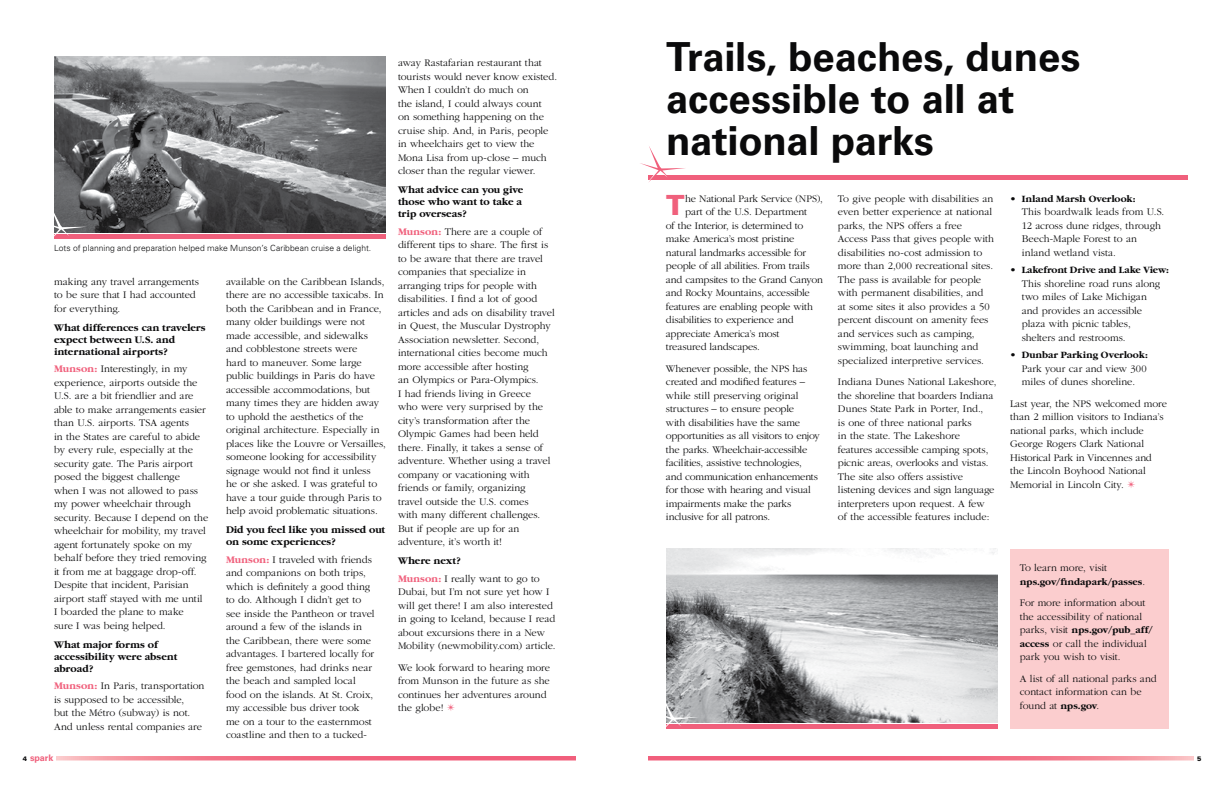
<style>
.page{position:relative;width:1224px;height:792px;background:#fff}
.page>*{position:absolute;margin:0;border:0;box-sizing:border-box;transform-origin:0 0}
.t1{font:700 40px/42px "Univers";letter-spacing:-.005em;color:#0a0a0b}
.t2{font:900 27.8px "Univers";color:#f0607c}
.t3{font:300 10.5px/13.5px "Garamond";letter-spacing:-.005em;color:#0a0a0b}
.t4{font:700 10.5px/12px "Garamond";color:#0a0a0b}
.t5{font:700 10px "Garamond";color:#0a0a0b}
.t6{font:700 9px "Univers";letter-spacing:-.005em;color:#f0607c}
.t7{font:300 8.5px "Univers";letter-spacing:.01em;color:#0a0a0b}
.t8{font:900 6.5px "Univers";color:#0a0a0b}
.s1{font-weight:700;color:#f0607c}
.s2{font-weight:700}
.s3{color:#f0607c}
.s4{font-weight:300;font-size:10.5px}
.s5{font-weight:700;font-size:10px}
.s6{font-weight:900;font-size:6.5px;color:#0a0a0b}
</style>
<div class="page">
<img style="left:54px;top:56px;width:332px;height:176px">
<div style="left:54px;top:234px;width:332px;height:5px;background:#f0607c"></div>
<svg style="left:54px;top:204px;width:33px;height:33px"></svg>
<img style="left:666px;top:548px;width:332px;height:174px">
<div style="left:666px;top:724px;width:332px;height:5px;background:#f0607c"></div>
<svg style="left:666px;top:695px;width:33px;height:32px"></svg>
<div style="left:1010px;top:549px;width:159px;height:180px;background:#fbcdce"></div>
<div style="left:648px;top:175px;width:540px;height:5px;background:#f0607c"></div>
<svg style="left:640px;top:146px;width:45px;height:36px"></svg>
<svg style="left:56px;top:756px;width:520px;height:4px;background:#f27288"></svg>
<svg style="left:648px;top:756px;width:546px;height:4px;background:#f27187"></svg>
<p class="t7" style="left:54px;top:243px;width:319px">Lots of planning and preparation helped make M unson’s Caribbean cruise a delight.</p>
<p class="t3" style="left:54px;top:275px;width:147px">making any travel arrangements to be sure that I had accounted for everything.</p>
<p class="t4" style="left:54px;top:322px;width:153px">What differences can travelers expect between U.S. and international airports?</p>
<p class="t3" style="left:54px;top:362px;width:156px"><span class="s1">Munson:</span> Interestingly, in my experience, airports outside the<br>U.S. are a bit friendlier and are able to make arrangements easier than U.S. airports. TSA agents<br>in the States are careful to abide by every rule, especially at the security gate. The Paris airport posed the biggest challenge<br>when I was not allowed to pass my power wheelchair through security. Because I depend on the wheelchair for mobility, my travel agent fortunately spoke on my behalf before they tried removing it from me at baggage drop-off.<br>Despite that incident, Parisian airport staff stayed with me until<br>I boarded the plane to make<br>sure I was being helped.</p>
<p class="t4" style="left:54px;top:639px;width:125px">What major forms of accessibility were absent abroad?</p>
<p class="t3" style="left:54px;top:679px;width:152px"><span class="s1">Munson:</span> In Paris, transportation is supposed to be accessible,<br>but the Métro (subway) is not.<br>And unless rental companies are</p>
<p class="t3" style="left:226px;top:275px;width:161px">available on the Caribbean Islands, there are no accessible taxicabs. In both the Caribbean and in France, many older buildings were not made accessible, and sidewalks and cobblestone streets were<br>hard to maneuver. Some large public buildings in Paris do have accessible accommodations, but many times they are hidden away to uphold the aesthetics of the original architecture. Especially in places like the Louvre or Versailles, someone looking for accessibility signage would not find it unless<br>he or she asked. I was grateful to have a tour guide through Paris to help avoid problematic situations.</p>
<p class="t4" style="left:226px;top:524px;width:161px">Did you feel like you missed out on some experiences?</p>
<p class="t3" style="left:226px;top:553px;width:150px"><span class="s1">Munson:</span> I traveled with friends and companions on both trips, which is definitely a good thing to do. Although I didn’t get to see inside the Pantheon or travel around a few of the islands in the Caribbean, there were some advantages. I bartered locally for free gemstones, had drinks near the beach and sampled local food on the islands. At St. Croix, my accessible bus driver took me on a tour to the easternmost coastline and then to a tucked-</p>
<p class="t3" style="left:398px;top:56px;width:161px">away Rastafarian restaurant that tourists would never know existed.<br>When I couldn’t do much on<br>the island, I could always count<br>on something happening on the cruise ship. And, in Paris, people in wheelchairs get to view the<br>Mona Lisa from up-close – much closer than the regular viewer.</p>
<p class="t4" style="left:398px;top:184px;width:127px">What advice can you give those who want to take a trip overseas?</p>
<p class="t3" style="left:398px;top:225px;width:158px"><span class="s1">Munson:</span> There are a couple of different tips to share. The first is to be aware that there are travel companies that specialize in arranging trips for people with disabilities. I find a lot of good articles and ads on disability travel in Quest, the Muscular Dystrophy<br>Association newsletter. Second, international cities become much more accessible after hosting<br>an Olympics or Para-Olympics.<br>I had friends living in Greece<br>who were very surprised by the city’s transformation after the<br>Olympic Games had been held there. Finally, it takes a sense of adventure. Whether using a travel company or vacationing with friends or family, organizing<br>travel outside the U.S. comes<br>with many different challenges.<br>But if people are up for an adventure, it’s worth it!</p>
<p class="t3" style="left:398px;top:552px;width:143px;line-height:17.5px"><span class="s2">Where next?<br></span><span class="s1">Munson:</span> I really want to go to</p>
<p class="t3" style="left:398px;top:585px;width:159px">Dubai, but I’m not sure yet how I will get there! I am also interested in going to Iceland, because I read about excursions there in a New Mobility (newmobility.com) article.</p>
<p class="t3" style="left:398px;top:661px;width:154px">We look forward to hearing more from Munson in the future as she continues her adventures around the globe! <span class="s3">✴</span></p>
<h1 class="t1" style="left:666px;top:36px;width:416px">Trails, beaches, dunes accessible to all at national parks</h1>
<h2 class="t2" style="left:666px;top:188px;width:20px">T</h2>
<p class="t3" style="left:685px;top:192px;width:139px">he National Park Service (NPS),</p>
<p class="t3" style="left:838px;top:192px;width:158px">To give people with disabilities an even better experience at national parks, the NPS offers a free Access Pass that gives people with disabilities no-cost admission to more than 2,000 recreational sites.<br>The pass is available for people with permanent disabilities, and<br>at some sites it also provides a 50 percent discount on amenity fees and services such as camping, swimming, boat launching and specialized interpretive services.</p>
<p class="t3" style="left:838px;top:376px;width:160px">Indiana Dunes National Lakeshore, the shoreline that boarders Indiana Dunes State Park in Porter, Ind.,<br>is one of three national parks<br>in the state. The Lakeshore features accessible camping spots, picnic areas, overlooks and vistas.<br>The site also offers assistive listening devices and sign language interpreters upon request. A few<br>of the accessible features include:</p>
<p class="t5" style="left:1010px;top:193px;width:127px"><span class="s4">•</span> Inland Marsh Overlook:</p>
<p class="t3" style="left:1022px;top:205px;width:144px">This boardwalk leads from U.S.<br>12 across dune ridges, through<br>Beech-Maple Forest to an inland wetland vista.</p>
<p class="t5" style="left:1010px;top:265px;width:161px"><span class="s4">•</span> Lakefront Drive and Lake View:</p>
<p class="t3" style="left:1022px;top:277px;width:140px">This shoreline road runs along two miles of Lake Michigan and provides an accessible plaza with picnic tables, shelters and restrooms.</p>
<p class="t5" style="left:1010px;top:350px;width:139px"><span class="s4">•</span> Dunbar Parking Overlook:</p>
<p class="t3" style="left:1022px;top:362px;width:126px">Park your car and view 300 miles of dunes shoreline.</p>
<p class="t3" style="left:1010px;top:397px;width:159px">Last year, the NPS welcomed more than 2 million visitors to Indiana’s national parks, which include<br>George Rogers Clark National<br>Historical Park in Vincennes and the Lincoln Boyhood National<br>Memorial in Lincoln City. <span class="s3">✴</span></p>
<p class="t3" style="left:685px;top:205px;width:123px">part of the U.S. Department</p>
<p class="t3" style="left:666px;top:219px;width:139px">of the Interior, is determined to</p>
<p class="t3" style="left:666px;top:232px;width:130px">make America’s most pristine</p>
<p class="t3" style="left:666px;top:246px;width:142px">natural landmarks accessible for</p>
<p class="t3" style="left:666px;top:259px;width:145px">people of all abilities. From trails</p>
<p class="t3" style="left:666px;top:273px;width:159px">and campsites to the Grand Canyon</p>
<p class="t3" style="left:666px;top:286px;width:145px">and Rocky Mountains, accessible</p>
<p class="t3" style="left:666px;top:300px;width:148px">features are enabling people with</p>
<p class="t3" style="left:666px;top:313px;width:129px">disabilities to experience and</p>
<p class="t3" style="left:666px;top:327px;width:115px">appreciate America’s most</p>
<p class="t3" style="left:666px;top:340px;width:95px">treasured landscapes.</p>
<p class="t3" style="left:666px;top:362px;width:155px">Whenever possible, the NPS has created and modified features – while still preserving original structures – to ensure people<br>with disabilities have the same opportunities as all visitors to enjoy the parks. Wheelchair-accessible facilities, assistive technologies, and communication enhancements for those with hearing and visual impairments make the parks inclusive for all patrons.</p>
<p class="t3" style="left:1020px;top:561px;width:89px">To learn more, visit</p>
<p class="t5" style="left:1020px;top:576px;width:127px">nps.gov/findapark/passes<span class="s4">.</span></p>
<p class="t3" style="left:1020px;top:596px;width:127px">For more information about the accessibility of national</p>
<p class="t5" style="left:1020px;top:625px;width:134px"><span class="s4">parks, visit</span> nps.gov/pub_aff/</p>
<p class="t3" style="left:1020px;top:637px;width:128px"><span class="s5">access</span> or call the individual park you wish to visit.</p>
<p class="t3" style="left:1020px;top:672px;width:138px">A list of all national parks and contact information can be found at <span class="s5">nps.gov</span>.</p>
<p class="t6" style="left:23px;top:752px;width:32px"><span class="s6">4</span> spark</p>
<p class="t8" style="left:1197px;top:754px;width:6px">5</p>
</div>
